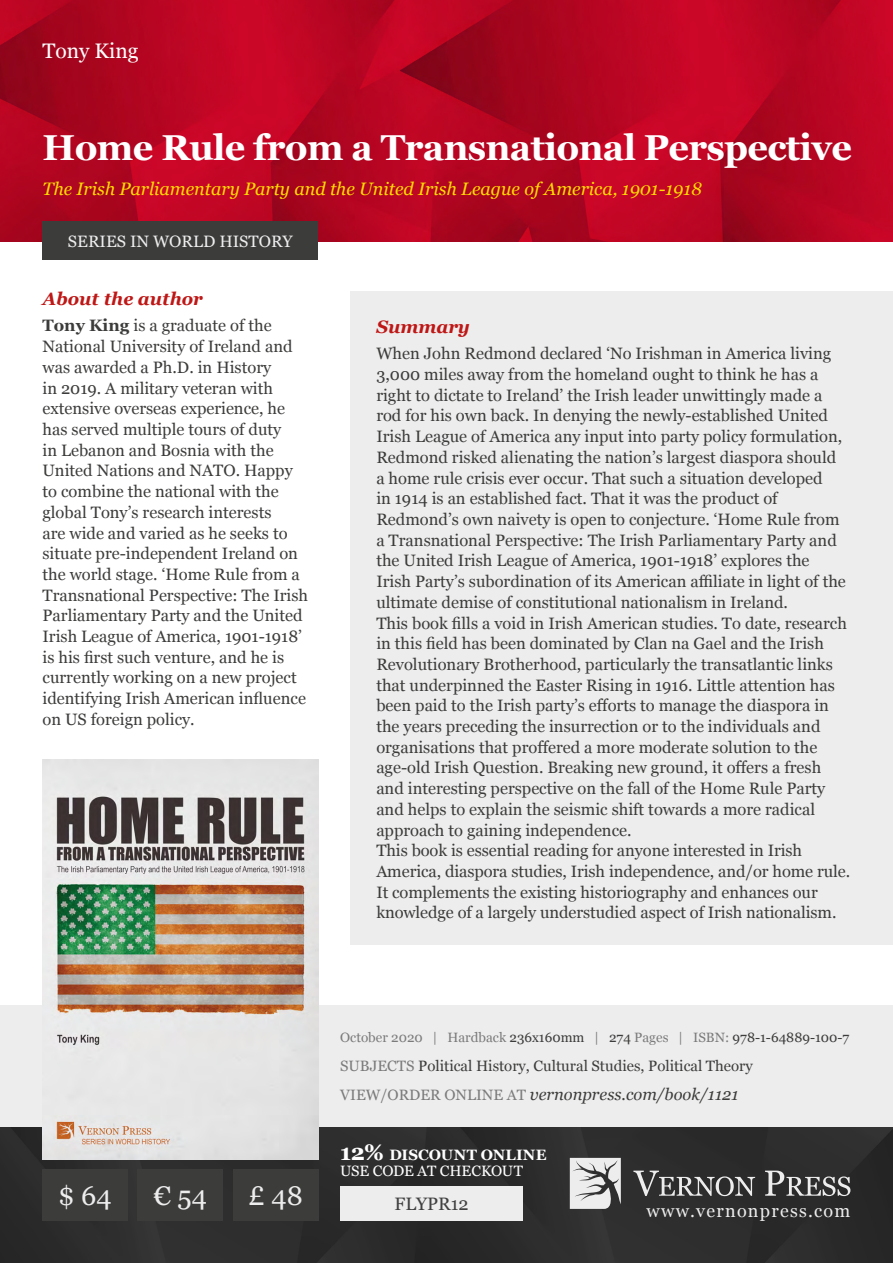
<style>
.page{position:relative;width:893px;height:1263px;background:#fff}
.page>*{position:absolute;margin:0;border:0;box-sizing:border-box;transform-origin:0 0}
.t1{font:700 36px "Georgia";letter-spacing:-.02em;color:#fff}
.t2{font:27px "Georgia";color:#ededed}
.t3{font:21px "Georgia";color:#fff}
.t4{font:italic 18px "Georgia";color:#fd0}
.t5{font:italic 700 18px "Georgia";color:#be1716}
.t6{font:18px "Georgia";letter-spacing:.07em;color:#ededed}
.t7{font:18px "Georgia";color:#404040}
.t8{font:16.5px/20.7px "Georgia";color:#3c3c3b}
.t9{font:italic 16.5px "Georgia";color:#3c3c3b}
.t10{font:16.5px "Georgia";color:#ededed}
.t11{font:15px "Georgia";color:#3c3c3b}
.t12{font:15px/16.5px "Georgia";letter-spacing:-.015em;color:#fff}
.t13{font:13.5px "Georgia";color:#7c7b7b}
.s1{font-weight:700}
.s2{color:#3c3c3b}
.s3{color:#7c7b7b}
.s4{font-style:normal;font-size:15px;color:#7c7b7b}
.s5{font-weight:700;font-size:22.5px}
</style>
<div class="page">
<img style="left:0;top:0;width:893px;height:242px">
<div style="left:0;top:1127px;width:893px;height:136px;background:#2d2d2d"></div>
<svg style="left:633px;top:1170px;width:122px;height:26px;background:#5b5b5b"></svg>
<svg style="left:765px;top:1170px;width:85px;height:26px;background:#636363"></svg>
<svg style="left:570px;top:1158px;width:51px;height:51px;background:#c2c2c2"></svg>
<div style="left:0;top:1005px;width:893px;height:122px;background:#ededed"></div>
<div style="left:43px;top:1169px;width:85px;height:51px;background:#3c3c3b"></div>
<div style="left:138px;top:1169px;width:85px;height:51px;background:#3c3c3b"></div>
<div style="left:233px;top:1169px;width:85px;height:51px;background:#3c3c3b"></div>
<div style="left:340px;top:1186px;width:183px;height:34px;background:#ededed"></div>
<div style="left:350px;top:291px;width:543px;height:654px;background:#ededed"></div>
<img style="left:43px;top:759px;width:275px;height:400px">
<div style="left:43px;top:221px;width:275px;height:38px;background:#3c3c3b"></div>
<p class="t3" style="left:43px;top:36px;width:97px">Tony King</p>
<h1 class="t1" style="left:43px;top:120px;width:811px">Home Rule from a Transnational Perspective</h1>
<p class="t4" style="left:43px;top:175px;width:661px">The Irish Parliamentary Party and the United Irish League of America, 1901-1918</p>
<p class="t10" style="left:68px;top:229px;width:226px">SERIES IN WORLD HISTORY</p>
<p class="t5" style="left:43px;top:285px;width:162px">About the author</p>
<p class="t8" style="left:43px;top:315px;width:267px"><span class="s1">Tony King</span> is a graduate of the National University of Ireland and was awarded a Ph.D. in History<br>in 2019. A military veteran with extensive overseas experience, he has served multiple tours of duty<br>in Lebanon and Bosnia with the United Nations and NATO. Happy to combine the national with the global Tony’s research interests<br>are wide and varied as he seeks to situate pre-independent Ireland on the world stage. ‘Home Rule from a Transnational Perspective: The Irish Parliamentary Party and the United Irish League of America, 1901-1918’ is his first such venture, and he is currently working on a new project identifying Irish American influence on US foreign policy.</p>
<p class="t5" style="left:376px;top:313px;width:95px">Summary</p>
<p class="t8" style="left:376px;top:343px;width:475px">When John Redmond declared ‘No Irishman in America living 3,000 miles away from the homeland ought to think he has a right to dictate to Ireland’ the Irish leader unwittingly made a rod for his own back. In denying the newly-established United Irish League of America any input into party policy formulation, Redmond risked alienating the nation’s largest diaspora should<br>a home rule crisis ever occur. That such a situation developed<br>in 1914 is an established fact. That it was the product of Redmond’s own naivety is open to conjecture. ‘Home Rule from a Transnational Perspective: The Irish Parliamentary Party and the United Irish League of America, 1901-1918’ explores the<br>Irish Party’s subordination of its American affiliate in light of the ultimate demise of constitutional nationalism in Ireland.<br>This book fills a void in Irish American studies. To date, research in this field has been dominated by Clan na Gael and the Irish Revolutionary Brotherhood, particularly the transatlantic links that underpinned the Easter Rising in 1916. Little attention has been paid to the Irish party’s efforts to manage the diaspora in the years preceding the insurrection or to the individuals and organisations that proffered a more moderate solution to the age-old Irish Question. Breaking new ground, it offers a fresh and interesting perspective on the fall of the Home Rule Party and helps to explain the seismic shift towards a more radical approach to gaining independence.<br>This book is essential reading for anyone interested in Irish America, diaspora studies, Irish independence, and/or home rule.<br>It complements the existing historiography and enhances our knowledge of a largely understudied aspect of Irish nationalism.</p>
<p class="t13" style="left:340px;top:1027px;width:511px">October 2020 | Hardback <span class="s2">236x160mm</span> | <span class="s2">274</span> Pages | ISBN: <span class="s2">978-1-64889-100-7</span></p>
<p class="t11" style="left:340px;top:1055px;width:414px"><span class="s3">SUBJECTS</span> Political History, Cultural Studies, Political Theory</p>
<p class="t9" style="left:340px;top:1082px;width:400px"><span class="s4">VIEW/ORDER ONLINE AT</span> vernonpress.com/book/1121</p>
<p class="t12" style="left:340px;top:1146px;width:208px"><span class="s5">12%</span> <span class="s1">DISCOUNT ONLINE<br></span>USE CODE AT CHECKOUT</p>
<h2 class="t2" style="left:58px;top:1176px;width:55px">$ 64</h2>
<h2 class="t2" style="left:154px;top:1176px;width:55px">€ 54</h2>
<h2 class="t2" style="left:248px;top:1176px;width:56px">£ 48</h2>
<p class="t7" style="left:395px;top:1191px;width:76px">FLYPR12</p>
<p class="t6" style="left:647px;top:1197px;width:205px">www.vernonpress.com</p>
</div>
